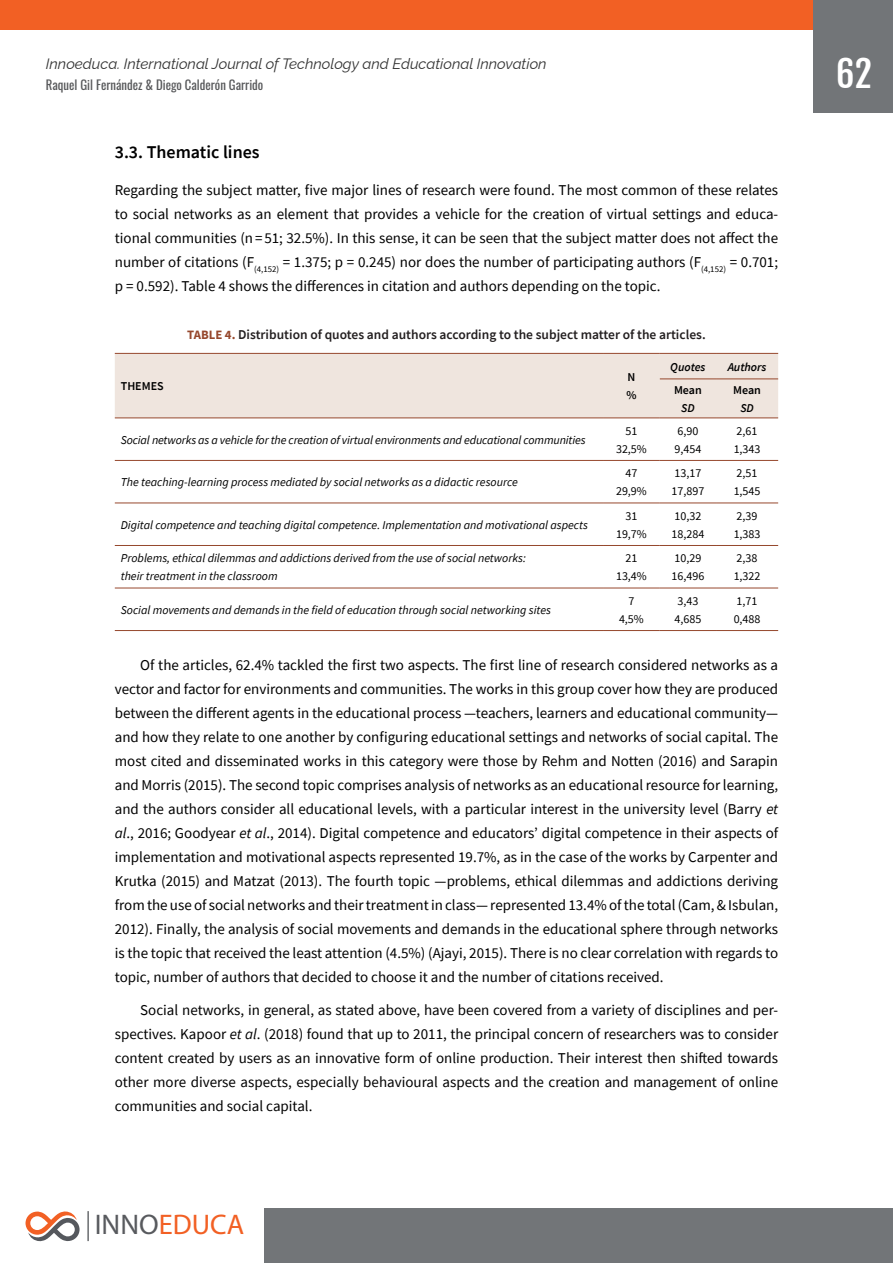
<style>
.page{position:relative;width:893px;height:1263px;background:#fff}
.page>*{position:absolute;margin:0;border:0;box-sizing:border-box;transform-origin:0 0}
.t1{font:36px "Fjalla One";color:#fff}
.t2{font:28.5px "Myriad Pro";color:#f26024}
.SUBTITULO{font:600 18px "Source Sans Pro";color:#000}
.PARRAFO{font:15px/24px "Source Sans Pro";color:#000;text-align:justify}
.PRIMER_PARRAFO{font:15px/24px "Source Sans Pro";color:#000;text-align:justify}
.t3{font:italic 15px "Raleway";color:#333}
.TITULO_TABLA{font:600 13.5px "Source Sans Pro";color:#231f20}
.t4{font:12.75px "Oswald";color:#57585a}
.TEXTO_TABLA{font:italic 12px/18px "Source Sans Pro";color:#000}
.TEXTO_TABLA-2{font:12px "Source Sans Pro";color:#000}
.TEXTO_TABLA-3{font:italic 600 12px "Source Sans Pro";color:#000}
.TEXTO_TABLA-4{font:600 12px "Source Sans Pro";color:#000}
.s1{font-weight:700;font-size:12.75px;color:#96482d}
.s2{font-style:italic}
.s3{color:#585a5e}
</style>
<div class="page">
<div style="left:0;top:0;width:893px;height:30px;background:#f26024"></div>
<div style="left:814px;top:0;width:79px;height:112px;background:#727578"></div>
<div style="left:264px;top:1209px;width:629px;height:54px;background:#727578"></div>
<img style="left:87px;top:1211px;width:2px;height:30px">
<svg style="left:26px;top:1211px;width:54px;height:30px"></svg>
<div style="left:115px;top:354px;width:663px;height:64px;background:#efe5de"></div>
<hr style="left:115px;top:353px;width:488px;height:1px;background:#96482d">
<hr style="left:603px;top:353px;width:57px;height:1px;background:#96482d">
<hr style="left:660px;top:353px;width:56px;height:1px;background:#96482d">
<hr style="left:716px;top:353px;width:62px;height:1px;background:#96482d">
<hr style="left:660px;top:379px;width:56px;height:1px;background:#96482d">
<hr style="left:716px;top:379px;width:62px;height:1px;background:#96482d">
<hr style="left:115px;top:418px;width:488px;height:1px;background:#96482d">
<hr style="left:603px;top:418px;width:57px;height:1px;background:#96482d">
<hr style="left:660px;top:418px;width:56px;height:1px;background:#96482d">
<hr style="left:716px;top:418px;width:62px;height:1px;background:#96482d">
<hr style="left:115px;top:460px;width:488px;height:1px;background:#96482d">
<hr style="left:603px;top:460px;width:57px;height:1px;background:#96482d">
<hr style="left:660px;top:460px;width:56px;height:1px;background:#96482d">
<hr style="left:716px;top:460px;width:62px;height:1px;background:#96482d">
<hr style="left:115px;top:503px;width:488px;height:1px;background:#96482d">
<hr style="left:603px;top:503px;width:57px;height:1px;background:#96482d">
<hr style="left:660px;top:503px;width:56px;height:1px;background:#96482d">
<hr style="left:716px;top:503px;width:62px;height:1px;background:#96482d">
<hr style="left:115px;top:545px;width:488px;height:1px;background:#96482d">
<hr style="left:603px;top:545px;width:57px;height:1px;background:#96482d">
<hr style="left:660px;top:545px;width:56px;height:1px;background:#96482d">
<hr style="left:716px;top:545px;width:62px;height:1px;background:#96482d">
<hr style="left:115px;top:588px;width:488px;height:1px;background:#96482d">
<hr style="left:603px;top:588px;width:57px;height:1px;background:#96482d">
<hr style="left:660px;top:588px;width:56px;height:1px;background:#96482d">
<hr style="left:716px;top:588px;width:62px;height:1px;background:#96482d">
<hr style="left:115px;top:630px;width:488px;height:1px;background:#96482d">
<hr style="left:603px;top:630px;width:57px;height:1px;background:#96482d">
<hr style="left:660px;top:630px;width:56px;height:1px;background:#96482d">
<hr style="left:716px;top:630px;width:62px;height:1px;background:#96482d">
<p class="t3" style="left:46px;top:51px;width:502px">Innoeduca. International Journal of Technology and Educational Innovation</p>
<p class="t4" style="left:46px;top:74px;width:219px">Raquel Gil Fernández &amp; Diego Calderón Garrido</p>
<p class="SUBTITULO" style="left:115px;top:140px;width:146px">3.3. Thematic lines</p>
<p class="PRIMER_PARRAFO" style="left:115px;top:178px;width:665px">Regarding the subject matter, five major lines of research were found. The most common of these relates to social networks as an element that provides a vehicle for the creation of virtual settings and educa&shy;tional communities (n= 51; 32.5%). In this sense, it can be seen that the subject matter does not affect the number of citations (F<sub>(4,152)</sub> = 1.375; p = 0.245) nor does the number of participating authors (F<sub>(4,152)</sub> = 0.701; p = 0.592). Table 4 shows the differences in citation and authors depending on the topic.</p>
<p class="TITULO_TABLA" style="left:187px;top:325px;width:520px"><span class="s1">TABLE 4.</span> Distribution of quotes and authors according to the subject matter of the articles.</p>
<p class="TEXTO_TABLA-4" style="left:121px;top:378px;width:44px">THEMES</p>
<p class="TEXTO_TABLA" style="left:121px;top:431px;width:466px">Social networks as a vehicle for the creation of virtual environments and educational communities</p>
<p class="TEXTO_TABLA" style="left:121px;top:473px;width:398px">The teaching-learning process mediated by social networks as a didactic resource</p>
<p class="TEXTO_TABLA" style="left:121px;top:516px;width:469px">Digital competence and teaching digital competence. Implementation and motivational aspects</p>
<p class="TEXTO_TABLA-4" style="left:627px;top:369px;width:9px">N</p>
<p class="TEXTO_TABLA-4" style="left:626px;top:387px;width:12px">%</p>
<p class="TEXTO_TABLA-2" style="left:625px;top:423px;width:13px">51</p>
<p class="TEXTO_TABLA-2" style="left:616px;top:441px;width:32px">32,5%</p>
<p class="TEXTO_TABLA-2" style="left:625px;top:466px;width:13px">47</p>
<p class="TEXTO_TABLA-2" style="left:616px;top:484px;width:32px">29,9%</p>
<p class="TEXTO_TABLA-2" style="left:625px;top:508px;width:13px">31</p>
<p class="TEXTO_TABLA-2" style="left:616px;top:526px;width:32px">19,7%</p>
<p class="TEXTO_TABLA" style="left:121px;top:549px;width:407px">Problems, ethical dilemmas and addictions derived from the use of social networks: their treatment in the classroom</p>
<p class="TEXTO_TABLA-2" style="left:625px;top:551px;width:13px">21</p>
<p class="TEXTO_TABLA-2" style="left:616px;top:569px;width:32px">13,4%</p>
<p class="TEXTO_TABLA-3" style="left:670px;top:359px;width:37px">Quotes</p>
<p class="TEXTO_TABLA-3" style="left:728px;top:359px;width:40px">Authors</p>
<p class="TEXTO_TABLA-4" style="left:674px;top:382px;width:29px">Mean</p>
<p class="TEXTO_TABLA-3" style="left:681px;top:400px;width:15px">SD</p>
<p class="TEXTO_TABLA-4" style="left:733px;top:382px;width:29px">Mean</p>
<p class="TEXTO_TABLA-3" style="left:740px;top:400px;width:15px">SD</p>
<p class="TEXTO_TABLA-2" style="left:677px;top:423px;width:22px">6,90</p>
<p class="TEXTO_TABLA-2" style="left:674px;top:441px;width:28px">9,454</p>
<p class="TEXTO_TABLA-2" style="left:737px;top:423px;width:22px">2,61</p>
<p class="TEXTO_TABLA-2" style="left:734px;top:441px;width:28px">1,343</p>
<p class="TEXTO_TABLA-2" style="left:674px;top:466px;width:28px">13,17</p>
<p class="TEXTO_TABLA-2" style="left:671px;top:484px;width:34px">17,897</p>
<p class="TEXTO_TABLA-2" style="left:737px;top:466px;width:22px">2,51</p>
<p class="TEXTO_TABLA-2" style="left:734px;top:484px;width:28px">1,545</p>
<p class="TEXTO_TABLA-2" style="left:674px;top:508px;width:28px">10,32</p>
<p class="TEXTO_TABLA-2" style="left:671px;top:526px;width:34px">18,284</p>
<p class="TEXTO_TABLA-2" style="left:737px;top:508px;width:22px">2,39</p>
<p class="TEXTO_TABLA-2" style="left:734px;top:526px;width:28px">1,383</p>
<p class="TEXTO_TABLA-2" style="left:674px;top:551px;width:28px">10,29</p>
<p class="TEXTO_TABLA-2" style="left:671px;top:569px;width:34px">16,496</p>
<p class="TEXTO_TABLA-2" style="left:737px;top:551px;width:22px">2,38</p>
<p class="TEXTO_TABLA-2" style="left:734px;top:569px;width:28px">1,322</p>
<p class="TEXTO_TABLA-2" style="left:677px;top:593px;width:22px">3,43</p>
<p class="TEXTO_TABLA-2" style="left:674px;top:611px;width:28px">4,685</p>
<p class="TEXTO_TABLA-2" style="left:737px;top:593px;width:22px">1,71</p>
<p class="TEXTO_TABLA-2" style="left:734px;top:611px;width:28px">0,488</p>
<p class="PARRAFO" style="left:115px;top:653px;width:665px;text-indent:26px">Of the articles, 62.4% tackled the first two aspects. The first line of research considered networks as a vector and factor for environments and communities. The works in this group cover how they are produced between the different agents in the educational process —teachers, learners and educational community— and how they relate to one another by configuring educational settings and networks of social capital. The most cited and disseminated works in this category were those by Rehm and Notten (2016) and Sarapin and Morris (2015). The second topic comprises analysis of networks as an educational resource for learning, and the authors consider all educational levels, with a particular interest in the university level (Barry <span class="s2">et al</span>., 2016; Goodyear <span class="s2">et al</span>., 2014). Digital competence and educators’ digital competence in their aspects of implementation and motivational aspects represented 19.7%, as in the case of the works by Carpenter and Krutka (2015) and Matzat (2013). The fourth topic —problems, ethical dilemmas and addictions deriving from the use of social networks and their treatment in class— represented 13.4% of the total (Cam, &amp; Isbulan, 2012). Finally, the analysis of social movements and demands in the educational sphere through networks is the topic that received the least attention (4.5%) (Ajayi, 2015). There is no clear correlation with regards to topic, number of authors that decided to choose it and the number of citations received.</p>
<p class="PARRAFO" style="left:115px;top:998px;width:665px;text-indent:26px">Social networks, in general, as stated above, have been covered from a variety of disciplines and per&shy;spectives. Kapoor <span class="s2">et al</span>. (2018) found that up to 2011, the principal concern of researchers was to consider content created by users as an innovative form of online production. Their interest then shifted towards other more diverse aspects, especially behavioural aspects and the creation and management of online communities and social capital.</p>
<p class="TEXTO_TABLA-2" style="left:628px;top:593px;width:7px">7</p>
<p class="TEXTO_TABLA-2" style="left:619px;top:611px;width:26px">4,5%</p>
<p class="TEXTO_TABLA" style="left:121px;top:601px;width:432px">Social movements and demands in the field of education through social networking sites</p>
<h2 class="t2" style="left:95px;top:1207px;width:151px"><span class="s3">INNO</span>EDUCA</h2>
<h1 class="t1" style="left:836px;top:52px;width:37px">62</h1>
</div>
